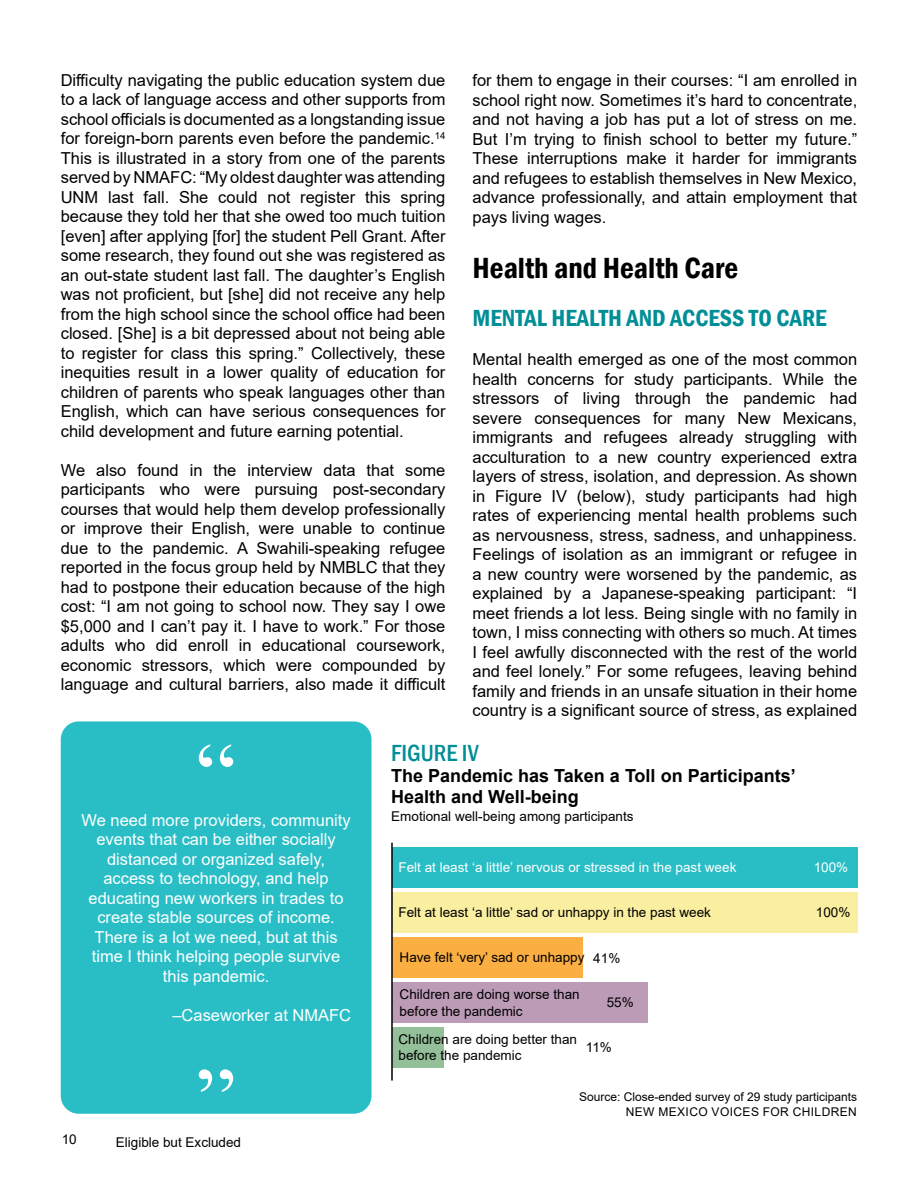
<style>
.page{position:relative;width:918px;height:1188px;background:#fff}
.page>*{position:absolute;margin:0;border:0;box-sizing:border-box;transform-origin:0 0}
.t1{font:90px "Times New Roman";color:#fff}
.t2{font:600 condensed 30px "Franklin Gothic";color:#000}
.t3{font:600 condensed 24px "Franklin Gothic";color:#008e97}
.t4{font:500 condensed 24px "Franklin Gothic";color:#008e97}
.t5{font:700 18px/21px "Arial";color:#000}
.t6{font:16.5px/19.5px "Arial";color:#000;text-align:justify}
.t7{font:16.5px/19.5px "Arial";color:#fff;text-align:center}
.t8{font:13.5px/16.5px "Arial";color:#000}
.t9{font:13.5px "Arial";color:#fff}
.t10{font:12px/15px "Arial";color:#000;text-align:right}
</style>
<div class="page">
<div style="left:392px;top:1028px;width:51px;height:40px;background:#94c099"></div>
<div style="left:392px;top:982px;width:256px;height:41px;background:#bc9bb7"></div>
<div style="left:392px;top:937px;width:191px;height:41px;background:#fbae42"></div>
<div style="left:392px;top:892px;width:465px;height:41px;background:#faefa0"></div>
<div style="left:392px;top:847px;width:465px;height:41px;background:#29bec6"></div>
<hr style="left:391px;top:843px;width:2px;height:238px;background:#000">
<div style="left:61px;top:721px;width:311px;height:393px;background:#29bec6;border-radius:18px"></div>
<p class="t6" style="left:61px;top:70px;width:386px">Difficulty navigating the public education system due to a lack of language access and other supports from school officials is documented as a longstanding issue for foreign-born parents even before the pandemic.<sup>14<br></sup>This is illustrated in a story from one of the parents served by NMAFC: “My oldest daughter was attending UNM last fall. She could not register this spring because they told her that she owed too much tuition [even] after applying [for] the student Pell Grant. After some research, they found out she was registered as an out-state student last fall. The daughter’s English was not proficient, but [she] did not receive any help from the high school since the school office had been closed. [She] is a bit depressed about not being able to register for class this spring.” Collectively, these inequities result in a lower quality of education for children of parents who speak languages other than English, which can have serious consequences for child development and future earning potential.</p>
<p class="t6" style="left:61px;top:460px;width:386px">We also found in the interview data that some participants who were pursuing post-secondary courses that would help them develop professionally or improve their English, were unable to continue due to the pandemic. A Swahili-speaking refugee reported in the focus group held by NMBLC that they had to postpone their education because of the high cost: “I am not going to school now. They say I owe $5,000 and I can’t pay it. I have to work.” For those adults who did enroll in educational coursework, economic stressors, which were compounded by language and cultural barriers, also made it difficult</p>
<p class="t6" style="left:473px;top:71px;width:386px">for them to engage in their courses: “I am enrolled in school right now. Sometimes it’s hard to concentrate, and not having a job has put a lot of stress on me.<br>But I’m trying to finish school to better my future.” These interruptions make it harder for immigrants and refugees to establish themselves in New Mexico, advance professionally, and attain employment that pays living wages.</p>
<h2 class="t2" style="left:472px;top:248px;width:267px">Health and Health Care</h2>
<h3 class="t3" style="left:472px;top:302px;width:356px">MENTAL HEALTH AND ACCESS TO CARE</h3>
<p class="t6" style="left:472px;top:350px;width:386px">Mental health emerged as one of the most common health concerns for study participants. While the stressors of living through the pandemic had severe consequences for many New Mexicans, immigrants and refugees already struggling with acculturation to a new country experienced extra layers of stress, isolation, and depression. As shown in Figure IV (below), study participants had high rates of experiencing mental health problems such as nervousness, stress, sadness, and unhappiness.<br>Feelings of isolation as an immigrant or refugee in a new country were worsened by the pandemic, as explained by a Japanese-speaking participant: “I meet friends a lot less. Being single with no family in town, I miss connecting with others so much. At times I feel awfully disconnected with the rest of the world and feel lonely.” For some refugees, leaving behind family and friends in an unsafe situation in their home country is a significant source of stress, as explained</p>
<h3 class="t4" style="left:391px;top:737px;width:89px">FIGURE IV</h3>
<p class="t5" style="left:391px;top:766px;width:406px">The Pandemic has Taken a Toll on Participants’<br>Health and Well-being</p>
<p class="t8" style="left:391px;top:808px;width:244px">Emotional well-being among participants</p>
<p class="t9" style="left:399px;top:858px;width:339px">Felt at least ‘a little’ nervous or stressed in the past week</p>
<p class="t8" style="left:399px;top:904px;width:314px">Felt at least ‘a little’ sad or unhappy in the past week</p>
<p class="t8" style="left:400px;top:949px;width:186px">Have felt ‘very’ sad or unhappy</p>
<p class="t8" style="left:400px;top:986px;width:182px">Children are doing worse than before the pandemic</p>
<p class="t8" style="left:399px;top:1031px;width:180px">Children are doing better than before the pandemic</p>
<h1 class="t1" style="left:196px;top:712px;width:41px">“</h1>
<p class="t7" style="left:81px;top:810px;width:271px">We need more providers, community events that can be either socially distanced or organized safely, access to technology, and help educating new workers in trades to create stable sources of income.<br>There is a lot we need, but at this time I think helping people survive this pandemic.</p>
<p class="t7" style="left:172px;top:1005px;width:180px">–Caseworker at NMAFC</p>
<p class="t9" style="left:814px;top:858px;width:36px">100%</p>
<p class="t8" style="left:816px;top:904px;width:36px">100%</p>
<p class="t8" style="left:593px;top:950px;width:29px">41%</p>
<p class="t8" style="left:607px;top:994px;width:29px">55%</p>
<p class="t8" style="left:586px;top:1039px;width:28px">11%</p>
<p class="t10" style="left:579px;top:1089px;width:280px">Source: Close-ended survey of 29 study participants<br>NEW MEXICO VOICES FOR CHILDREN</p>
<h1 class="t1" style="left:236px;top:1125px;width:41px;rotate:-180deg">“</h1>
<p class="t8" style="left:62px;top:1131px;width:17px">10</p>
<p class="t8" style="left:116px;top:1133px;width:127px">Eligible but Excluded</p>
</div>
